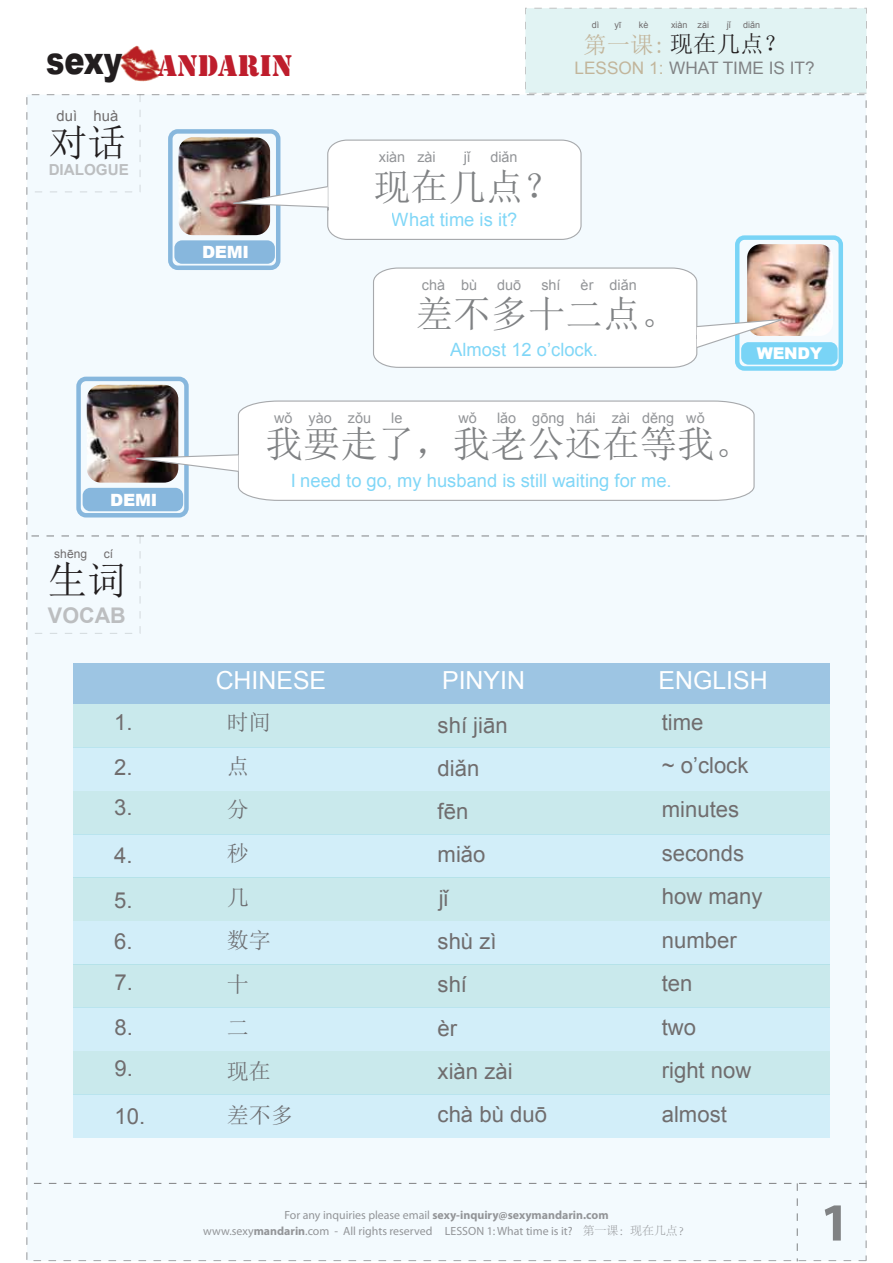
<style>
.page{position:relative;width:893px;height:1263px;background:#fff}
.page>*{position:absolute;margin:0;border:0;box-sizing:border-box;transform-origin:0 0}
.t1{font:700 54px "Myriad Pro";color:#808284}
.t2{font:39.3px "Sim Sun";color:#221e1f}
.t3{font:38.4px "Sim Sun";color:#221e1f}
.t4{font:37.35px "Sim Sun";color:#808284}
.t5{font:27.75px "Stencil Std";color:#be1d2c}
.t6{font:24.9px "Arial";color:#fff}
.t7{font:23.4px "Sim Sun";color:#221e1f}
.t8{font:22.05px/43.3px "Arial";color:#706d6e}
.t9{font:22.05px "Sim Sun";color:#6d6e71}
.t10{font:700 21.6px "Arial";color:#bcbec0}
.t11{font:18.3px "Arial";color:#00aeef}
.t12{font:17.25px "Arial";color:#808284}
.t13{font:900 16.95px "Arial";letter-spacing:-.015em;color:#fff}
.t14{font:900 16.2px "Arial";letter-spacing:-.015em;color:#fff}
.t15{font:700 15.15px "Arial";color:#bcbec0}
.t16{font:14.85px "Arial";color:#706d6e}
.t17{font:14.4px "Arial";color:#939598}
.t18{font:12px "Arial";color:#706d6e}
.t19{font:11.85px "Myriad Pro";color:#939598}
.t20{font:700 11.85px "Myriad Pro";color:#939598}
.t21{font:9px "Arial";color:#706d6e}
.s1{font-family:"Arial";font-weight:900;font-size:39px;color:#221e1f}
.s2{color:#c2b59b}
.s3{font-weight:400}
.s4{font-weight:700}
.s5{font-family:"Adobe Song Std";font-weight:300}
</style>
<div class="page">
<div style="left:27px;top:94px;width:839px;height:1167px;background:#f3fafe"></div>
<img style="left:120px;top:46px;width:40px;height:36px">
<svg style="left:31px;top:95px;width:109px;height:97px"></svg>
<svg style="left:31px;top:536px;width:836px;height:98px"></svg>
<svg style="left:34px;top:1183px;width:833px;height:78px"></svg>
<div style="left:735px;top:235px;width:108px;height:136px;border:4px solid #00aeef;border-radius:7px"></div>
<div style="left:741px;top:342px;width:97px;height:23px;background:#79d4f6;border-radius:7px"></div>
<img style="left:747px;top:244px;width:86px;height:92px">
<div style="left:168px;top:129px;width:112px;height:141px;border:4px solid #1b75bc;border-radius:7px"></div>
<div style="left:174px;top:240px;width:101px;height:24px;background:#87b7dd;border-radius:8px"></div>
<img style="left:178px;top:137px;width:84px;height:98px">
<svg style="left:223px;top:139px;width:359px;height:102px"></svg>
<svg style="left:373px;top:267px;width:420px;height:101px"></svg>
<div style="left:76px;top:377px;width:113px;height:140px;border:4px solid #1b75bc;border-radius:7px"></div>
<div style="left:83px;top:488px;width:100px;height:23px;background:#87b7dd;border-radius:8px"></div>
<img style="left:87px;top:385px;width:91px;height:98px">
<div style="left:237px;top:400px;width:518px;height:101px;background:#fff"></div>
<svg style="left:123px;top:454px;width:117px;height:19px"></svg>
<div style="left:73px;top:704px;width:757px;height:43px;background:#c9e9ec"></div>
<div style="left:73px;top:664px;width:757px;height:40px;background:#9dc5e3"></div>
<div style="left:73px;top:747px;width:757px;height:44px;background:#d2eef9"></div>
<div style="left:73px;top:791px;width:757px;height:43px;background:#c9e9ec"></div>
<div style="left:73px;top:834px;width:757px;height:44px;background:#d2eef9"></div>
<div style="left:73px;top:877px;width:757px;height:44px;background:#c9e9ec"></div>
<div style="left:73px;top:921px;width:757px;height:43px;background:#d2eef9"></div>
<div style="left:73px;top:964px;width:757px;height:44px;background:#c9e9ec"></div>
<div style="left:73px;top:1008px;width:757px;height:43px;background:#d2eef9"></div>
<div style="left:73px;top:1051px;width:757px;height:43px;background:#c9e9ec"></div>
<div style="left:73px;top:1094px;width:757px;height:44px;background:#d2eef9"></div>
<div style="left:525px;top:8px;width:342px;height:86px;background:#e1f3f3"></div>
<p class="t5" style="left:46px;top:47px;width:248px"><span class="s1">sexy</span> ANDARIN</p>
<p class="t16" style="left:57px;top:106px;width:63px">duì huà</p>
<h3 class="t3" style="left:49px;top:123px;width:78px">对话</h3>
<p class="t15" style="left:49px;top:160px;width:82px">DIALOGUE</p>
<p class="t13" style="left:202px;top:240px;width:48px">DEMI</p>
<p class="t21" style="left:592px;top:19px;width:9px">dì</p>
<p class="t21" style="left:614px;top:19px;width:9px">yī</p>
<p class="t21" style="left:639px;top:19px;width:11px">kè</p>
<p class="t21" style="left:671px;top:19px;width:40px">xiàn zài</p>
<p class="t21" style="left:727px;top:19px;width:6px">jǐ</p>
<p class="t21" style="left:743px;top:19px;width:19px">diǎn</p>
<p class="t7" style="left:583px;top:32px;width:205px"><span class="s2">第一课:</span> 现在几点？</p>
<p class="t17" style="left:379px;top:147px;width:58px">xiàn zài</p>
<p class="t17" style="left:464px;top:147px;width:8px">jǐ</p>
<p class="t17" style="left:490px;top:147px;width:29px">diǎn</p>
<h3 class="t4" style="left:374px;top:167px;width:189px">现在几点？</h3>
<p class="t11" style="left:392px;top:208px;width:127px">What time is it?</p>
<p class="t12" style="left:575px;top:57px;width:241px"><span class="s2">LESSON 1:</span> WHAT TIME IS IT?</p>
<p class="t17" style="left:422px;top:275px;width:57px">chà bù</p>
<p class="t17" style="left:497px;top:275px;width:26px">duō</p>
<p class="t17" style="left:541px;top:275px;width:21px">shí</p>
<p class="t17" style="left:581px;top:275px;width:58px">èr diǎn</p>
<h3 class="t4" style="left:416px;top:294px;width:263px">差不多十二点。</h3>
<p class="t11" style="left:450px;top:338px;width:149px">Almost 12 o’clock.</p>
<p class="t14" style="left:757px;top:342px;width:67px">WENDY</p>
<p class="t17" style="left:274px;top:408px;width:99px">wǒ yào zǒu</p>
<p class="t17" style="left:391px;top:408px;width:13px">le</p>
<p class="t17" style="left:459px;top:408px;width:20px">wǒ</p>
<p class="t17" style="left:497px;top:408px;width:209px">lǎo gōng hái zài děng wǒ</p>
<h3 class="t4" style="left:266px;top:425px;width:488px">我要走了，我老公还在等我。</h3>
<p class="t13" style="left:110px;top:487px;width:48px">DEMI</p>
<p class="t18" style="left:54px;top:546px;width:34px">shēng</p>
<p class="t18" style="left:104px;top:546px;width:11px">cí</p>
<h2 class="t2" style="left:48px;top:560px;width:80px">生词</h2>
<p class="t10" style="left:48px;top:601px;width:79px">VOCAB</p>
<p class="t8" style="left:114px;top:701px;width:20px">1.</p>
<p class="t8" style="left:114px;top:747px;width:20px;line-height:40.5px">2.<br>3.</p>
<p class="t8" style="left:114px;top:833px;width:20px;line-height:45px">4.<br>5.</p>
<p class="t8" style="left:114px;top:919px;width:20px">6.</p>
<p class="t8" style="left:115px;top:960px;width:20px;line-height:45px">7.<br>8.</p>
<p class="t8" style="left:115px;top:1044px;width:32px;line-height:47.7px">9.<br>10.</p>
<p class="t11" style="left:290px;top:468px;width:383px">I need to go, my husband is still waiting for me.</p>
<p class="t6" style="left:216px;top:664px;width:112px">CHINESE</p>
<p class="t6" style="left:442px;top:664px;width:84px">PINYIN</p>
<p class="t6" style="left:658px;top:664px;width:111px">ENGLISH</p>
<p class="t9" style="left:227px;top:711px;width:46px">时间</p>
<p class="t8" style="left:438px;top:703px;width:72px">shí jiān</p>
<p class="t8" style="left:662px;top:701px;width:43px">time</p>
<p class="t9" style="left:227px;top:755px;width:24px">点</p>
<p class="t8" style="left:662px;top:744px;width:88px">~ o’clock</p>
<p class="t9" style="left:227px;top:798px;width:24px">分</p>
<p class="t8" style="left:662px;top:788px;width:79px">minutes</p>
<p class="t9" style="left:227px;top:842px;width:24px">秒</p>
<p class="t8" style="left:662px;top:831px;width:84px">seconds</p>
<p class="t9" style="left:227px;top:886px;width:24px">几</p>
<p class="t8" style="left:439px;top:876px;width:11px">jǐ</p>
<p class="t8" style="left:662px;top:875px;width:102px">how many</p>
<p class="t8" style="left:438px;top:747px;width:49px">diǎn fēn miǎo</p>
<p class="t9" style="left:227px;top:929px;width:46px">数字</p>
<p class="t8" style="left:438px;top:920px;width:60px">shù zì</p>
<p class="t9" style="left:227px;top:973px;width:24px">十</p>
<p class="t8" style="left:438px;top:963px;width:31px">shí</p>
<p class="t9" style="left:227px;top:1016px;width:24px">二</p>
<p class="t8" style="left:438px;top:1006px;width:21px">èr</p>
<p class="t9" style="left:227px;top:1060px;width:46px">现在</p>
<p class="t8" style="left:438px;top:1050px;width:76px">xiàn zài</p>
<p class="t9" style="left:227px;top:1104px;width:68px">差不多</p>
<p class="t8" style="left:438px;top:1093px;width:111px">chà bù duō</p>
<p class="t20" style="left:284px;top:1207px;width:326px"><span class="s3">For any inquiries please email</span> sexy-inquiry@sexymandarin.com</p>
<p class="t8" style="left:662px;top:918px;width:76px">number ten<br>two</p>
<p class="t8" style="left:662px;top:1049px;width:91px">right now</p>
<p class="t8" style="left:662px;top:1093px;width:67px">almost</p>
<p class="t19" style="left:203px;top:1224px;width:488px">www.sexy<span class="s4">mandarin</span>.com - All rights reserved LESSON 1: What time is it? <span class="s5">第一课：现在几点？</span></p>
<h1 class="t1" style="left:820px;top:1187px;width:31px">1</h1>
</div>
